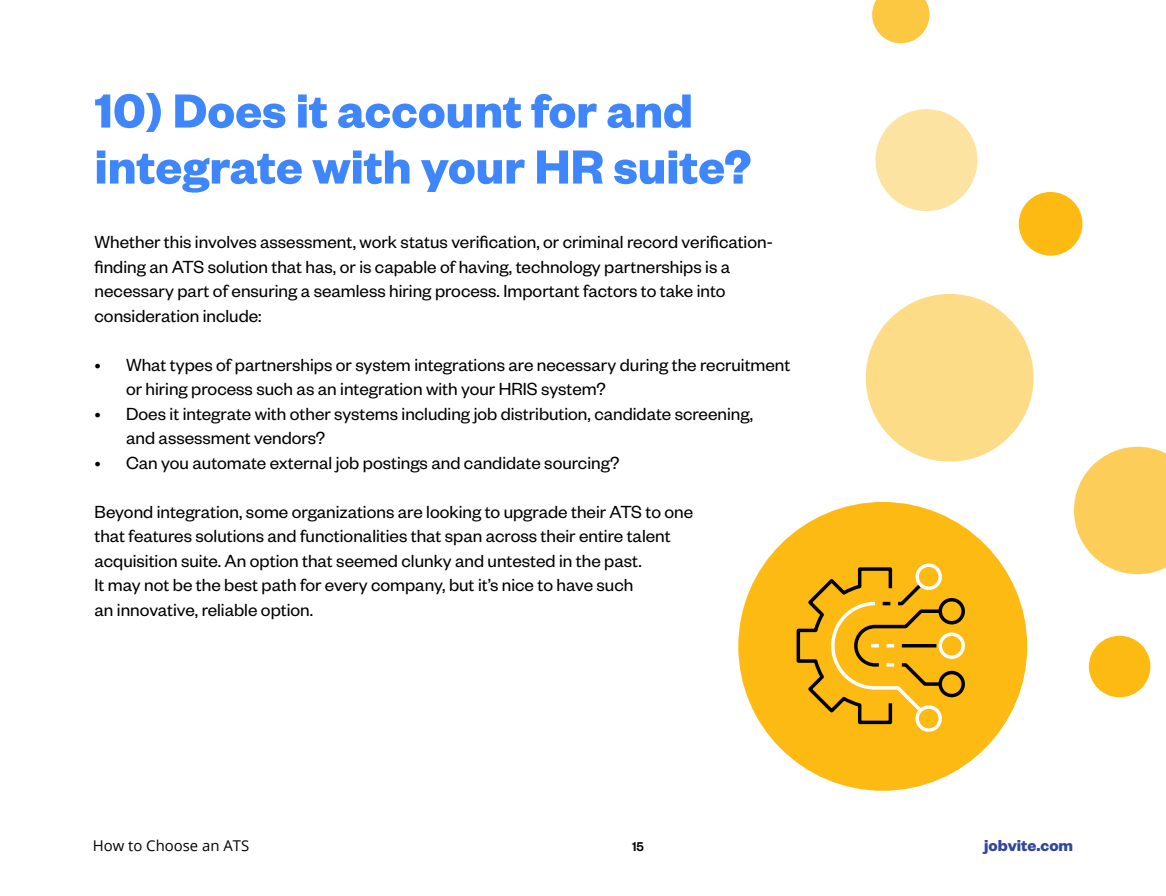
<style>
.page{position:relative;width:1166px;height:896px;background:#fff}
.page>*{position:absolute;margin:0;border:0;box-sizing:border-box;transform-origin:0 0}
.t1{font:700 52.5px/56px "Founders Grotesk";color:#3e86fa}
.t2{font:19.25px/24.5px "Founders Grotesk";color:#000}
.t3{font:700 17.5px "Founders Grotesk";color:#31479e}
.t4{font:14.88px "Open Sans";color:#000}
.t5{font:500 14px "Founders Grotesk";color:#000}
</style>
<div class="page">
<div style="left:738px;top:502px;width:289px;height:289px;background:#fcba12;border-radius:50%"></div>
<div style="left:865px;top:294px;width:168px;height:168px;background:#fddc88;border-radius:50%"></div>
<div style="left:875px;top:109px;width:102px;height:102px;background:#fde3a1;border-radius:50%"></div>
<div style="left:1018px;top:192px;width:64px;height:64px;background:#fcba12;border-radius:50%"></div>
<svg style="left:872px;top:0;width:57px;height:43px;background:#fccf5d"></svg>
<div style="left:1088px;top:636px;width:62px;height:61px;background:#fcba12;border-radius:50%"></div>
<svg style="left:1074px;top:447px;width:92px;height:127px"></svg>
<div style="left:915px;top:563px;width:27px;height:27px;border:3px solid #fff;border-radius:50%"></div>
<div style="left:938px;top:598px;width:27px;height:26px;border:3px solid #000;border-radius:50%"></div>
<div style="left:938px;top:632px;width:27px;height:27px;border:3px solid #fff;border-radius:50%"></div>
<div style="left:938px;top:671px;width:27px;height:26px;border:3px solid #000;border-radius:50%"></div>
<div style="left:915px;top:705px;width:27px;height:27px;border:3px solid #fff;border-radius:50%"></div>
<svg style="left:796px;top:566px;width:147px;height:160px"></svg>
<h1 class="t1" style="left:94px;top:80px;width:658px">10) Does it account for and integrate with your HR suite?</h1>
<p class="t2" style="left:94px;top:229px;width:680px">Whether this involves assessment, work status verification, or criminal record verification&shy;finding an ATS solution that has, or is capable of having, technology partnerships is a necessary part of ensuring a seamless hiring process. Important factors to take into consideration include:</p>
<p class="t2" style="left:126px;top:352px;width:666px;text-indent:-31px">• What types of partnerships or system integrations are necessary during the recruitment or hiring process such as an integration with your HRIS system?</p>
<p class="t2" style="left:126px;top:401px;width:628px;text-indent:-31px">• Does it integrate with other systems including job distribution, candidate screening, and assessment vendors?</p>
<p class="t2" style="left:94px;top:450px;width:526px">• Can you automate external job postings and candidate sourcing?</p>
<p class="t2" style="left:94px;top:499px;width:600px">Beyond integration, some organizations are looking to upgrade their ATS to one that features solutions and functionalities that span across their entire talent acquisition suite. An option that seemed clunky and untested in the past.<br>It may not be the best path for every company, but it’s nice to have such<br>an innovative, reliable option.</p>
<p class="t4" style="left:93px;top:836px;width:158px">How to Choose an ATS</p>
<p class="t5" style="left:632px;top:837px;width:13px">15</p>
<p class="t3" style="left:984px;top:834px;width:90px">jobvite.com</p>
</div>
